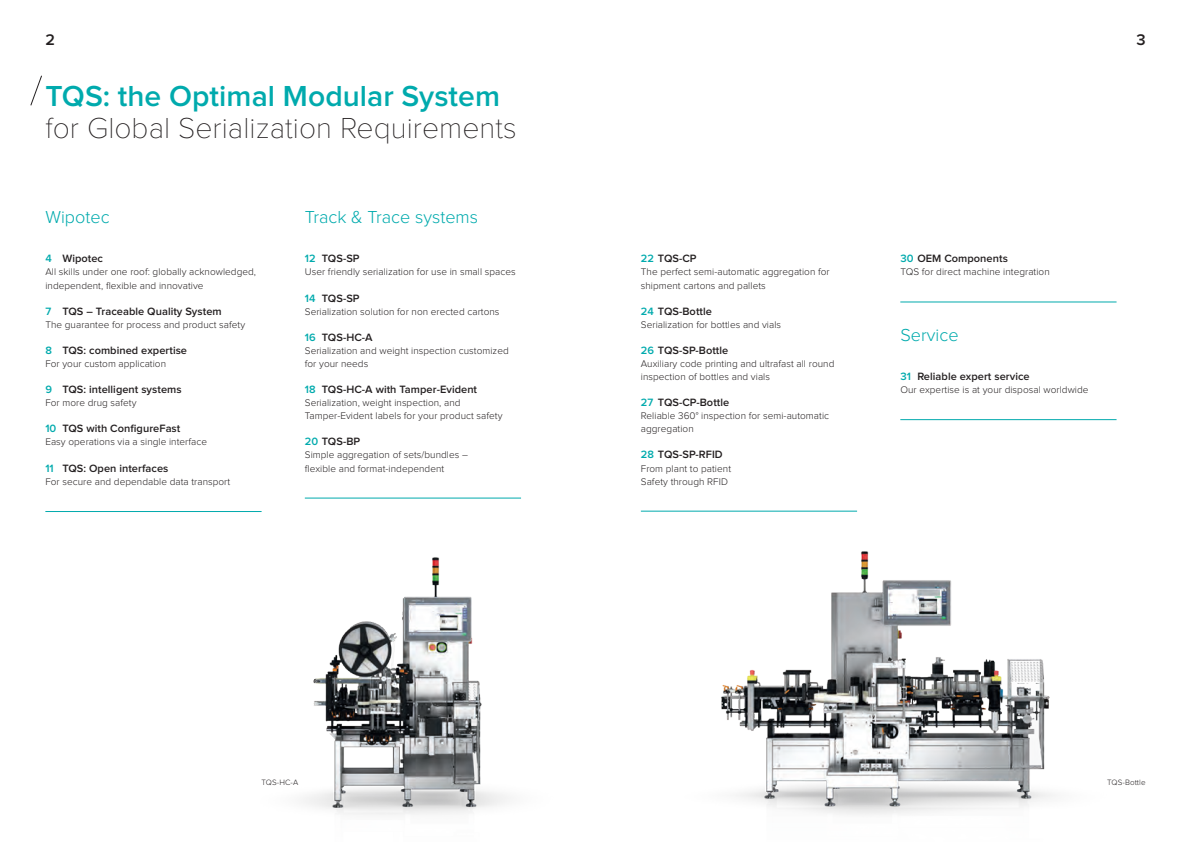
<style>
.page{position:relative;width:1191px;height:842px;background:#fff}
.page>*{position:absolute;margin:0;border:0;box-sizing:border-box;transform-origin:0 0}
.t1{font:100 30px "Proxima Nova T";color:#231f20}
.t2{font:600 30px "Proxima Nova";color:#00aaad}
.t3{font:300 18px "Proxima Nova";color:#00aaad}
.t4{font:600 16px "Proxima Nova";color:#231f20}
.t5{font:600 11px "Proxima Nova";letter-spacing:.005em;color:#231f20}
.t6{font:300 10px/13.1px "Proxima Nova";letter-spacing:.005em;color:#231f20}
.t7{font:300 8px "Proxima Nova";letter-spacing:.01em;color:#231f20}
.s1{color:#00aaad}
</style>
<div class="page">
<img style="left:721px;top:551px;width:334px;height:264px">
<img style="left:303px;top:557px;width:206px;height:258px">
<hr style="left:45px;top:511px;width:216px;height:1px;background:#00aaad">
<hr style="left:305px;top:498px;width:216px;height:1px;background:#00aaad">
<hr style="left:641px;top:511px;width:216px;height:1px;background:#00aaad">
<hr style="left:900px;top:302px;width:216px;height:1px;background:#00aaad">
<hr style="left:900px;top:419px;width:216px;height:1px;background:#00aaad">
<svg style="left:30px;top:75px;width:12px;height:31px"></svg>
<h3 class="t4" style="left:45px;top:33px;width:11px">2</h3>
<h3 class="t4" style="left:1136px;top:33px;width:11px">3</h3>
<h1 class="t2" style="left:45px;top:82px;width:456px">TQS: the Optimal Modular System</h1>
<h1 class="t1" style="left:45px;top:106px;width:473px">for Global Serialization Requirements</h1>
<h2 class="t3" style="left:45px;top:209px;width:66px">Wipotec</h2>
<p class="t5" style="left:45px;top:254px;width:59px"><span class="s1">4</span> Wipotec</p>
<p class="t6" style="left:45px;top:266px;width:212px">All skills under one roof: globally acknowledged, independent, flexible and innovative</p>
<p class="t5" style="left:45px;top:306px;width:178px"><span class="s1">7</span> TQS – Traceable Quality System</p>
<p class="t6" style="left:45px;top:318px;width:201px">The guarantee for process and product safety</p>
<p class="t5" style="left:45px;top:345px;width:143px"><span class="s1">8</span> TQS: combined expertise</p>
<p class="t6" style="left:45px;top:357px;width:122px">For your custom application</p>
<p class="t5" style="left:45px;top:384px;width:138px"><span class="s1">9</span> TQS: intelligent systems</p>
<p class="t6" style="left:45px;top:397px;width:93px">For more drug safety</p>
<p class="t5" style="left:45px;top:424px;width:137px"><span class="s1">10</span> TQS with ConfigureFast</p>
<p class="t6" style="left:45px;top:436px;width:163px">Easy operations via a single interface</p>
<p class="t5" style="left:45px;top:463px;width:124px"><span class="s1">11</span> TQS: Open interfaces</p>
<p class="t6" style="left:45px;top:475px;width:186px">For secure and dependable data transport</p>
<h2 class="t3" style="left:305px;top:209px;width:175px">Track &amp; Trace systems</h2>
<p class="t5" style="left:305px;top:254px;width:56px"><span class="s1">12</span> TQS-SP</p>
<p class="t6" style="left:305px;top:266px;width:212px">User friendly serialization for use in small spaces</p>
<p class="t5" style="left:305px;top:293px;width:56px"><span class="s1">14</span> TQS-SP</p>
<p class="t6" style="left:305px;top:305px;width:196px">Serialization solution for non erected cartons</p>
<p class="t5" style="left:305px;top:332px;width:69px"><span class="s1">16</span> TQS-HC-A</p>
<p class="t6" style="left:305px;top:344px;width:205px">Serialization and weight inspection customized for your needs</p>
<p class="t5" style="left:305px;top:384px;width:174px"><span class="s1">18</span> TQS-HC-A with Tamper-Evident</p>
<p class="t6" style="left:305px;top:397px;width:199px">Serialization, weight inspection, and<br>Tamper-Evident labels for your product safety</p>
<p class="t5" style="left:305px;top:437px;width:57px"><span class="s1">20</span> TQS-BP</p>
<p class="t6" style="left:305px;top:449px;width:165px">Simple aggregation of sets/bundles – flexible and format-independent</p>
<p class="t5" style="left:641px;top:254px;width:57px"><span class="s1">22</span> TQS-CP</p>
<p class="t6" style="left:641px;top:266px;width:190px">The perfect semi-automatic aggregation for shipment cartons and pallets</p>
<p class="t5" style="left:641px;top:306px;width:73px"><span class="s1">24</span> TQS-Bottle</p>
<p class="t6" style="left:641px;top:318px;width:142px">Serialization for bottles and vials</p>
<p class="t5" style="left:641px;top:345px;width:89px"><span class="s1">26</span> TQS-SP-Bottle</p>
<p class="t6" style="left:641px;top:357px;width:195px">Auxiliary code printing and ultrafast all round inspection of bottles and vials</p>
<p class="t5" style="left:641px;top:397px;width:90px"><span class="s1">27</span> TQS-CP-Bottle</p>
<p class="t6" style="left:641px;top:410px;width:190px">Reliable 360° inspection for semi-automatic aggregation</p>
<p class="t5" style="left:641px;top:450px;width:83px"><span class="s1">28</span> TQS-SP-RFID</p>
<p class="t6" style="left:641px;top:462px;width:92px">From plant to patient<br>Safety through RFID</p>
<p class="t5" style="left:900px;top:254px;width:109px"><span class="s1">30</span> OEM Components</p>
<p class="t6" style="left:900px;top:266px;width:151px">TQS for direct machine integration</p>
<h2 class="t3" style="left:900px;top:327px;width:60px">Service</h2>
<p class="t5" style="left:900px;top:371px;width:131px"><span class="s1">31</span> Reliable expert service</p>
<p class="t6" style="left:900px;top:384px;width:190px">Our expertise is at your disposal worldwide</p>
<p class="t7" style="left:261px;top:779px;width:38px">TQS-HC-A</p>
<p class="t7" style="left:1107px;top:779px;width:40px">TQS-Bottle</p>
</div>
